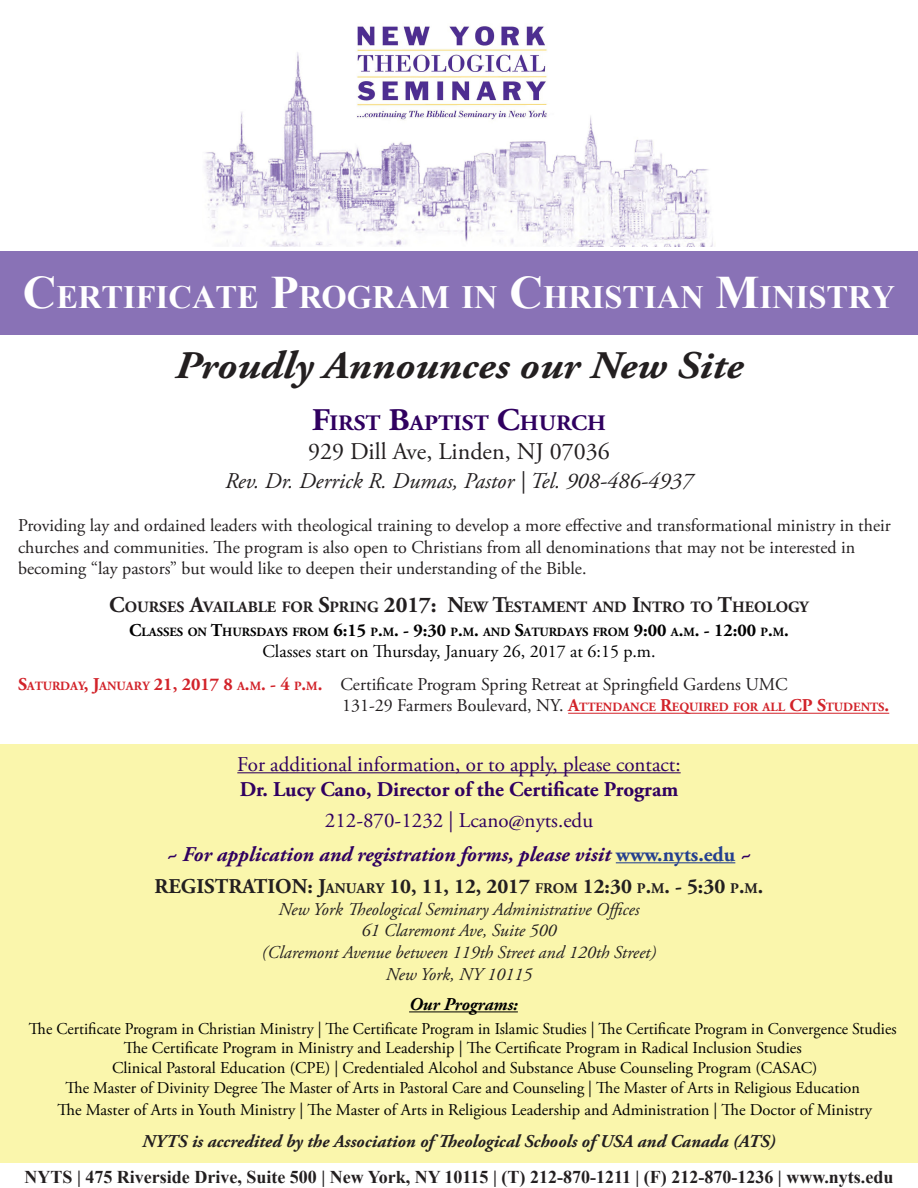
<style>
.page{position:relative;width:918px;height:1188px;background:#fff}
.page>*{position:absolute;margin:0;border:0;box-sizing:border-box;transform-origin:0 0}
.t1{font:italic 700 39px "Adobe Garamond Pro";color:#231f20;scale:1.1 1}
.t2{font:700 32.55px "Times New Roman";color:#fff}
.t3{font:24px "Adobe Garamond Pro";color:#231f20}
.t4{font:italic 22.5px "Adobe Garamond Pro";color:#231f20}
.t5{font:700 22.05px "Adobe Garamond Pro";color:#300060;scale:1.06 1}
.t6{font:21px "Adobe Garamond Pro";color:#300060}
.t7{font:italic 700 21px "Adobe Garamond Pro";color:#300060}
.t8{font:700 21px "Adobe Garamond Pro";color:#231f20}
.t9{font:700 21px "Adobe Garamond Pro";color:#300060}
.t10{font:18px/21.6px "Adobe Garamond Pro";color:#231f20}
.t11{font:italic 18px "Adobe Garamond Pro";color:#231f20}
.t12{font:700 18px "Times New Roman";color:#231f20}
.t13{font:italic 700 18px "Adobe Garamond Pro";color:#231f20}
.t14{font:18px "Adobe Garamond Pro";color:#000}
.t15{font:italic 700 18px "Adobe Garamond Pro";color:#000}
.t16{font:16.5px "Adobe Garamond Pro";color:#000}
.t17{font:700 15.75px "Adobe Garamond Pro";color:#231f20}
.t18{font:700 12.6px "Adobe Garamond Pro";color:#000}
.t19{font:700 12.6px "Adobe Garamond Pro";color:#d2232a}
.s1{font-size:46.5px}
.s2{font-size:31.5px}
.s3{font-size:22.5px}
.s4{font-size:18px}
.s5{font-weight:700;color:#d2232a}
.s6{font-weight:700;font-size:12.6px;color:#d2232a}
.s7{font-weight:400;font-size:18px;color:#231f20}
.s8{font-style:normal;color:#25408f}
.s9{font-size:14.7px}
</style>
<div class="page">
<div style="left:0;top:251px;width:918px;height:83px;background:#8972b6"></div>
<hr style="left:568px;top:713px;width:321px;height:1px;background:#d2232a">
<div style="left:0;top:744px;width:918px;height:419px;background:#faf6ac"></div>
<hr style="left:237px;top:772px;width:444px;height:1px;background:#300060">
<hr style="left:616px;top:862px;width:119px;height:1px;background:#25408f">
<hr style="left:409px;top:1011px;width:109px;height:1px;background:#000">
<img style="left:204px;top:23px;width:509px;height:224px">
<p class="t2" style="left:23px;top:275px;width:874px"><span class="s1">C</span>ERTIFICATE <span class="s1">P</span>ROGRAM IN <span class="s1">C</span>HRISTIAN <span class="s1">M</span>INISTRY</p>
<p class="t1" style="left:175px;top:343px;width:518px">Proudly Announces our New Site</p>
<p class="t5" style="left:312px;top:411px;width:279px"><span class="s2">F</span>IRST <span class="s2">B</span>APTIST <span class="s2">C</span>HURCH</p>
<p class="t3" style="left:308px;top:437px;width:303px">929 Dill Ave, Linden, NJ 07036</p>
<p class="t4" style="left:225px;top:467px;width:469px">Rev. Dr. Derrick R. Dumas, Pastor | Tel. 908-486-4937</p>
<p class="t10" style="left:18px;top:515px;width:874px">Providing lay and ordained leaders with theological training to develop a more effective and transformational ministry in their churches and communities. The program is also open to Christians from all denominations that may not be interested in</p>
<p class="t10" style="left:18px;top:558px;width:570px">becoming “lay pastors” but would like to deepen their understanding of the Bible.</p>
<p class="t17" style="left:109px;top:598px;width:701px"><span class="s3">C</span>OURSES <span class="s3">A</span>VAILABLE FOR <span class="s3">S</span>PRING <span class="s3">2017: N</span>EW <span class="s3">T</span>ESTAMENT AND <span class="s3">I</span>NTRO TO <span class="s3">T</span>HEOLOGY</p>
<p class="t18" style="left:129px;top:625px;width:661px"><span class="s4">C</span>LASSES ON <span class="s4">T</span>HURSDAYS FROM <span class="s4">6:15</span> P<span class="s4">.</span>M<span class="s4">. - 9:30</span> P<span class="s4">.</span>M<span class="s4">.</span> AND <span class="s4">S</span>ATURDAYS FROM <span class="s4">9:00</span> A<span class="s4">.</span>M<span class="s4">. - 12:00</span> P<span class="s4">.</span>M<span class="s4">.</span></p>
<p class="t14" style="left:262px;top:641px;width:395px">Classes start on Thursday, January 26, 2017 at 6:15 p.m.</p>
<p class="t10" style="left:18px;top:674px;width:771px"><span class="s5">S</span><span class="s6">ATURDAY</span><span class="s5">, J</span><span class="s6">ANUARY</span> <span class="s5">21</span><span class="s5">, 2017 8</span> <span class="s6">A</span><span class="s5">.</span><span class="s6">M</span><span class="s5">. -</span> <span class="s5">4</span> <span class="s6">P</span><span class="s5">.</span><span class="s6">M</span><span class="s5">.</span> Certificate Program Spring Retreat at Springfield Gardens UMC</p>
<p class="t19" style="left:342px;top:700px;width:549px"><span class="s7">131-29 Farmers Boulevard, NY.</span> <span class="s4">A</span>TTENDANCE <span class="s4">R</span>EQUIRED FOR ALL <span class="s4">CP S</span>TUDENTS<span class="s4">.</span></p>
<p class="t6" style="left:237px;top:751px;width:445px">For additional information, or to apply, please contact:</p>
<p class="t9" style="left:240px;top:777px;width:440px">Dr. Lucy Cano, Director of the Certificate Program</p>
<p class="t6" style="left:325px;top:807px;width:270px">212-870-1232 | Lcano@nyts.edu</p>
<p class="t7" style="left:167px;top:842px;width:586px">~ For application and registration forms, please visit <span class="s8">www.nyts.edu</span> ~</p>
<p class="t8" style="left:155px;top:874px;width:14px">REGISTRATION</p>
<p class="t8" style="left:308px;top:874px;width:457px">: J<span class="s9">ANUARY</span> 10, 11, 12, 2017 <span class="s9">FROM</span> 12:30 <span class="s9">P</span>.<span class="s9">M</span>. - 5:30 <span class="s9">P</span>.<span class="s9">M</span>.</p>
<p class="t11" style="left:279px;top:898px;width:362px">New York Theological Seminary Administrative Offices</p>
<p class="t11" style="left:361px;top:920px;width:197px">61 Claremont Ave, Suite 500</p>
<p class="t11" style="left:262px;top:941px;width:396px">(Claremont Avenue between 119th Street and 120th Street)</p>
<p class="t11" style="left:386px;top:963px;width:148px">New York, NY 10115</p>
<p class="t15" style="left:409px;top:994px;width:110px">Our Programs:</p>
<p class="t16" style="left:29px;top:1018px;width:869px">The Certificate Program in Christian Ministry | The Certificate Program in Islamic Studies | The Certificate Program in Convergence Studies</p>
<p class="t16" style="left:124px;top:1038px;width:680px">The Certificate Program in Ministry and Leadership | The Certificate Program in Radical Inclusion Studies</p>
<p class="t16" style="left:112px;top:1058px;width:707px">Clinical Pastoral Education (CPE) | Credentialed Alcohol and Substance Abuse Counseling Program (CASAC)</p>
<p class="t16" style="left:66px;top:1078px;width:796px">The Master of Divinity Degree The Master of Arts in Pastoral Care and Counseling | The Master of Arts in Religious Education</p>
<p class="t16" style="left:58px;top:1099px;width:816px">The Master of Arts in Youth Ministry | The Master of Arts in Religious Leadership and Administration | The Doctor of Ministry</p>
<p class="t13" style="left:142px;top:1131px;width:635px">NYTS is accredited by the Association of Theological Schools of USA and Canada (ATS)</p>
<p class="t12" style="left:25px;top:1164px;width:870px">NYTS | 475 Riverside Drive, Suite 500 | New York, NY 10115 | (T) 212-870-1211 | (F) 212-870-1236 | www.nyts.edu</p>
</div>
